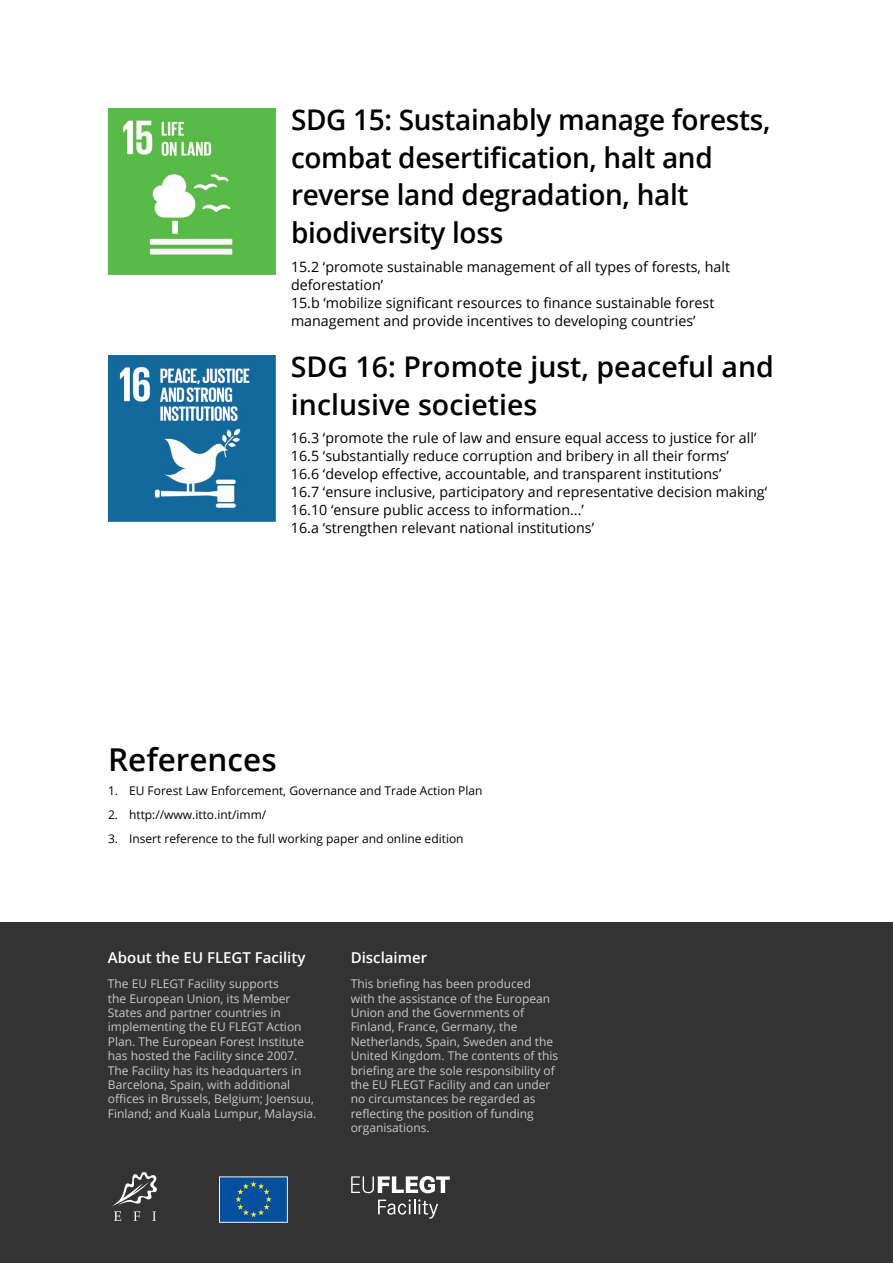
<style>
.page{position:relative;width:893px;height:1263px;background:#fff}
.page>*{position:absolute;margin:0;border:0;box-sizing:border-box;transform-origin:0 0}
.t1{font:600 31.5px "Open Sans";color:#000}
.t2{font:600 28.5px/37.8px "Open Sans";letter-spacing:-.01em;color:#000}
.t3{font:600 15px "Open Sans";color:#fff}
.t4{font:14.25px/18px "Open Sans";color:#000}
.t5{font:12px/14.4px "Open Sans";color:#c7c8ca}
.t6{font:12px "Open Sans";color:#000}
</style>
<div class="page">
<div style="left:0;top:922px;width:893px;height:341px;background:#333"></div>
<svg style="left:112px;top:1172px;width:45px;height:49px"></svg>
<svg style="left:219px;top:1176px;width:69px;height:47px;background:#20629d"></svg>
<svg style="left:351px;top:1176px;width:99px;height:17px"></svg>
<svg style="left:378px;top:1199px;width:60px;height:20px"></svg>
<img style="left:108px;top:108px;width:168px;height:167px">
<img style="left:108px;top:355px;width:167px;height:167px">
<h2 class="t2" style="left:291px;top:100px;width:481px">SDG 15: Sustainably manage forests, combat desertification, halt and reverse land degradation, halt biodiversity loss</h2>
<p class="t4" style="left:291px;top:257px;width:441px">15.2 ‘promote sustainable management of all types of forests, halt deforestation’<br>15.b ‘mobilize significant resources to finance sustainable forest management and provide incentives to developing countries’</p>
<h2 class="t2" style="left:291px;top:347px;width:484px">SDG 16: Promote just, peaceful and inclusive societies</h2>
<p class="t4" style="left:291px;top:429px;width:478px">16.3 ‘promote the rule of law and ensure equal access to justice for all’ 16.5 ‘substantially reduce corruption and bribery in all their forms’<br>16.6 ‘develop effective, accountable, and transparent institutions’<br>16.7 ‘ensure inclusive, participatory and representative decision making‘ 16.10 ‘ensure public access to information...’<br>16.a ‘strengthen relevant national institutions’</p>
<h1 class="t1" style="left:108px;top:738px;width:170px">References</h1>
<p class="t6" style="left:108px;top:783px;width:376px">1. EU Forest Law Enforcement, Governance and Trade Action Plan</p>
<p class="t6" style="left:108px;top:807px;width:160px">2. http://www.itto.int/imm/</p>
<p class="t6" style="left:108px;top:831px;width:357px">3. Insert reference to the full working paper and online edition</p>
<p class="t3" style="left:108px;top:947px;width:199px">About the EU FLEGT Facility</p>
<p class="t5" style="left:108px;top:976px;width:210px">The EU FLEGT Facility supports<br>the European Union, its Member States and partner countries in implementing the EU FLEGT Action Plan. The European Forest Institute has hosted the Facility since 2007.<br>The Facility has its headquarters in Barcelona, Spain, with additional offices in Brussels, Belgium; Joensuu, Finland; and Kuala Lumpur, Malaysia.</p>
<p class="t3" style="left:351px;top:947px;width:78px">Disclaimer</p>
<p class="t5" style="left:351px;top:976px;width:209px">This briefing has been produced<br>with the assistance of the European<br>Union and the Governments of<br>Finland, France, Germany, the<br>Netherlands, Spain, Sweden and the<br>United Kingdom. The contents of this briefing are the sole responsibility of the EU FLEGT Facility and can under no circumstances be regarded as reflecting the position of funding organisations.</p>
</div>
